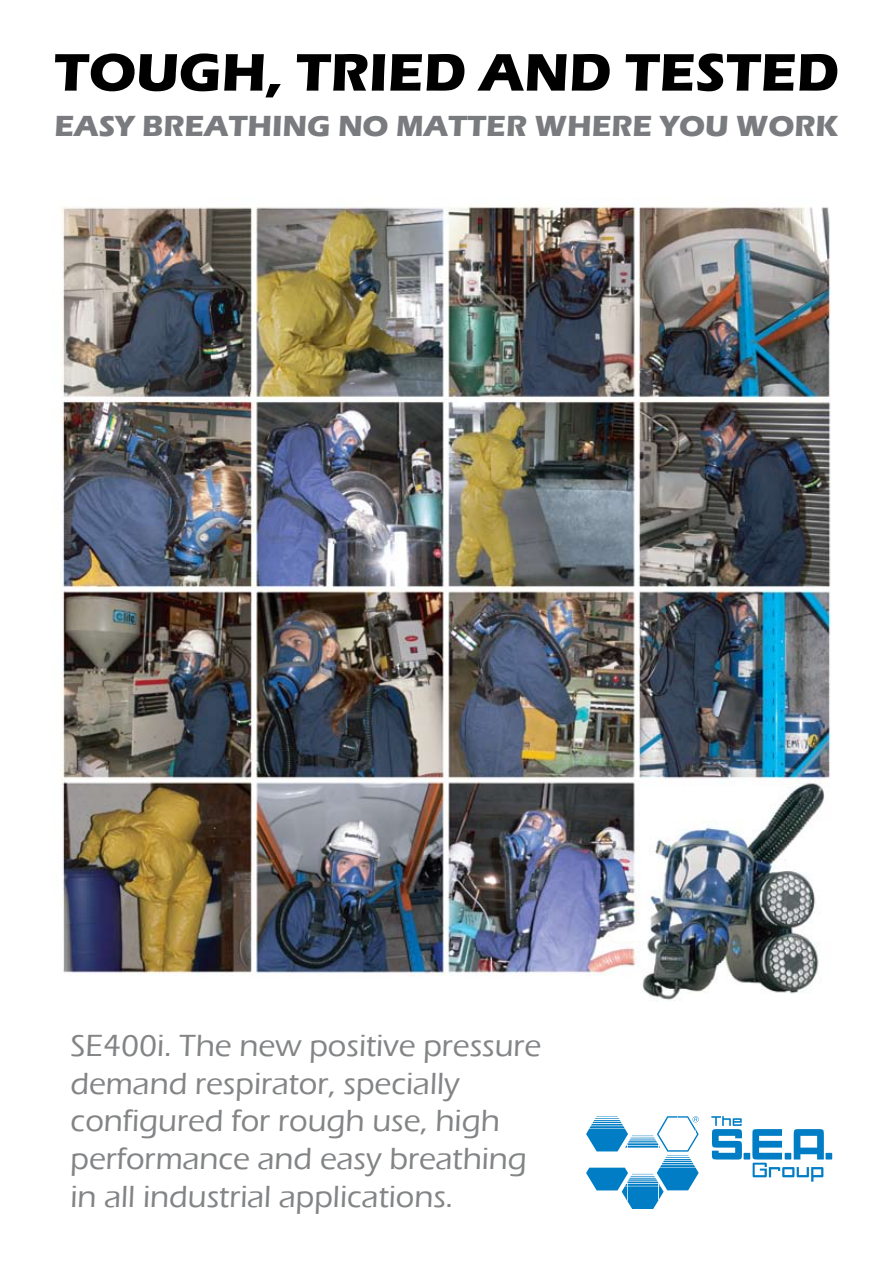
<style>
.page{position:relative;width:893px;height:1263px;background:#fff}
.page>*{position:absolute;margin:0;border:0;box-sizing:border-box;transform-origin:0 0}
.t1{font:700 54.75px "Eras ITC";color:#000}
.t2{font:500 31.5px/37.8px "Eras ITC";color:#828486}
.t3{font:700 30px "Eras ITC";color:#7a7b7e}
</style>
<div class="page">
<img style="left:61px;top:198px;width:770px;height:803px">
<svg style="left:586px;top:1116px;width:246px;height:93px"></svg>
<h1 class="t1" style="left:54px;top:41px;width:786px">TOUGH, TRIED AND TESTED</h1>
<p class="t3" style="left:54px;top:109px;width:785px">EASY BREATHING NO MATTER WHERE YOU WORK</p>
<p class="t2" style="left:70px;top:1027px;width:472px">SE400i. The new positive pressure demand respirator, specially configured for rough use, high performance and easy breathing in all industrial applications.</p>
</div>
